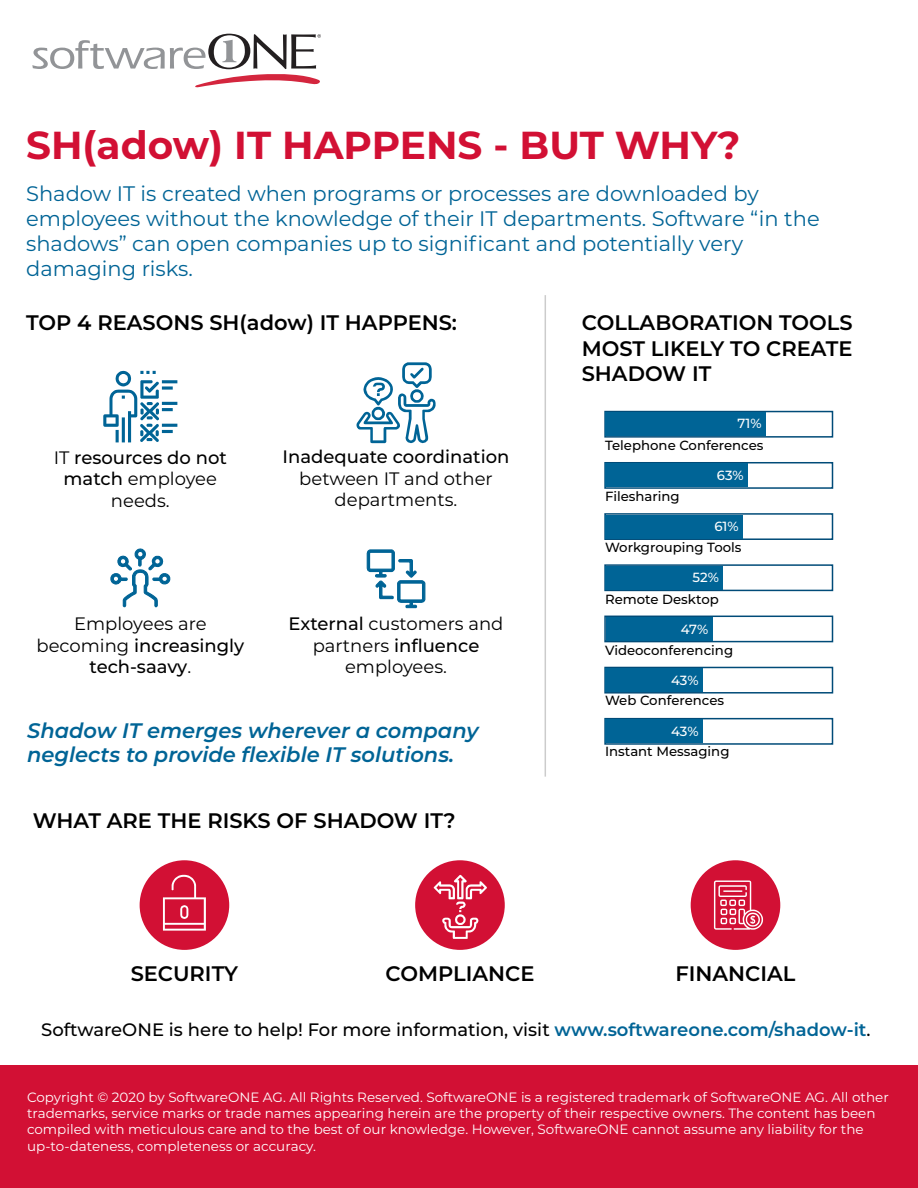
<style>
.page{position:relative;width:918px;height:1188px;background:#fff}
.page>*{position:absolute;margin:0;border:0;box-sizing:border-box;transform-origin:0 0}
.t1{font:700 39px "Montserrat";color:#d21034}
.t2{font:21px/25.2px "Montserrat";color:#006496}
.t3{font:600 21px/25.2px "Montserrat";color:#000;text-align:justify}
.t4{font:italic 600 21px/24px "Montserrat";color:#006496}
.t5{font:500 18px/21.6px "Montserrat";color:#000;text-align:center}
.t6{font:18px/21.6px "Montserrat";color:#000;text-align:center}
.t7{font:13.5px/16.2px "Montserrat";color:#fff}
.t8{font:500 13.2px "Montserrat";color:#000}
.t9{font:500 13.2px "Montserrat";letter-spacing:-.005em;color:#fff}
.s1{font-weight:400}
.s2{font-weight:500}
.s3{font-weight:600;color:#006496}
</style>
<div class="page">
<svg style="left:32px;top:34px;width:289px;height:54px"></svg>
<div style="left:0;top:1065px;width:918px;height:123px;background:#d21034"></div>
<hr style="left:545px;top:295px;width:1px;height:482px;background:#ccc">
<svg style="left:357px;top:362px;width:79px;height:81px"></svg>
<svg style="left:103px;top:371px;width:74px;height:71px"></svg>
<svg style="left:110px;top:548px;width:61px;height:60px"></svg>
<svg style="left:366px;top:549px;width:60px;height:60px"></svg>
<div style="left:604px;top:411px;width:229px;height:27px;border:2px solid #004b78"></div>
<div style="left:606px;top:412px;width:160px;height:24px;background:#006496"></div>
<div style="left:604px;top:462px;width:229px;height:27px;border:2px solid #004b78"></div>
<div style="left:606px;top:464px;width:142px;height:23px;background:#006496"></div>
<div style="left:604px;top:513px;width:229px;height:27px;border:2px solid #004b78"></div>
<div style="left:605px;top:515px;width:138px;height:23px;background:#006496"></div>
<div style="left:604px;top:564px;width:229px;height:27px;border:2px solid #004b78"></div>
<div style="left:606px;top:566px;width:117px;height:24px;background:#006496"></div>
<div style="left:604px;top:616px;width:229px;height:26px;border:2px solid #004b78"></div>
<div style="left:606px;top:617px;width:106px;height:24px;background:#006496"></div>
<div style="left:604px;top:667px;width:229px;height:27px;border:2px solid #004b78"></div>
<div style="left:605px;top:668px;width:97px;height:24px;background:#006496"></div>
<div style="left:604px;top:718px;width:229px;height:27px;border:2px solid #004b78"></div>
<div style="left:605px;top:719px;width:97px;height:24px;background:#006496"></div>
<div style="left:140px;top:860px;width:89px;height:90px;background:#d21034;border-radius:50%"></div>
<svg style="left:163px;top:875px;width:43px;height:56px"></svg>
<div style="left:415px;top:860px;width:90px;height:90px;background:#d21034;border-radius:50%"></div>
<svg style="left:434px;top:875px;width:53px;height:64px"></svg>
<div style="left:691px;top:860px;width:89px;height:90px;background:#d21034;border-radius:50%"></div>
<svg style="left:714px;top:881px;width:49px;height:49px"></svg>
<h1 class="t1" style="left:26px;top:117px;width:716px">SH(adow) IT HAPPENS - BUT WHY?</h1>
<h2 class="t2" style="left:26px;top:180px;width:795px">Shadow IT is created when programs or processes are downloaded by employees without the knowledge of their IT departments. Software “in the shadows” can open companies up to significant and potentially very damaging risks.</h2>
<h2 class="t3" style="left:26px;top:309px;width:432px">TOP 4 REASONS SH(adow) IT HAPPENS:</h2>
<h2 class="t3" style="left:582px;top:309px;width:272px">COLLABORATION TOOLS MOST LIKELY TO CREATE SHADOW IT</h2>
<h3 class="t5" style="left:54px;top:446px;width:175px"><span class="s1">IT</span> resources do not match <span class="s1">employee needs.</span></h3>
<h3 class="t5" style="left:283px;top:445px;width:228px">Inadequate coordination</h3>
<h3 class="t6" style="left:299px;top:467px;width:195px">between IT and other departments.</h3>
<h3 class="t5" style="left:36px;top:612px;width:209px"><span class="s1">Employees are becoming</span> increasingly tech-saavy<span class="s1">.</span></h3>
<h3 class="t6" style="left:289px;top:612px;width:216px"><span class="s2">External</span> customers and partners <span class="s2">influence </span>employees.</h3>
<h2 class="t4" style="left:27px;top:718px;width:453px">Shadow IT emerges wherever a company neglects to provide flexible IT solutions.</h2>
<h2 class="t3" style="left:33px;top:807px;width:424px">WHAT ARE THE RISKS OF SHADOW IT?</h2>
<p class="t9" style="left:737px;top:414px;width:26px">71%</p>
<p class="t8" style="left:605px;top:436px;width:160px">Telephone Conferences</p>
<p class="t8" style="left:605px;top:487px;width:76px">Filesharing</p>
<p class="t8" style="left:605px;top:539px;width:138px">Workgrouping Tools</p>
<p class="t8" style="left:605px;top:590px;width:115px">Remote Desktop</p>
<p class="t8" style="left:605px;top:641px;width:130px">Videoconferencing</p>
<p class="t8" style="left:605px;top:691px;width:121px">Web Conferences</p>
<p class="t9" style="left:717px;top:467px;width:28px">63%</p>
<p class="t9" style="left:714px;top:517px;width:26px">61%</p>
<p class="t9" style="left:692px;top:568px;width:28px">52%</p>
<p class="t9" style="left:681px;top:620px;width:29px">47%</p>
<p class="t9" style="left:671px;top:671px;width:29px">43%</p>
<p class="t9" style="left:671px;top:722px;width:29px">43%</p>
<p class="t8" style="left:605px;top:743px;width:126px">Instant Messaging</p>
<h2 class="t3" style="left:131px;top:960px;width:109px">SECURITY</h2>
<h2 class="t3" style="left:385px;top:960px;width:151px">COMPLIANCE</h2>
<h2 class="t3" style="left:675px;top:960px;width:122px">FINANCIAL</h2>
<h3 class="t5" style="left:41px;top:1018px;width:831px">SoftwareONE is here to help! For more information, visit <span class="s3">www.softwareone.com/shadow-it</span>.</h3>
<p class="t7" style="left:27px;top:1089px;width:863px">Copyright © 2020 by SoftwareONE AG. All Rights Reserved. SoftwareONE is a registered trademark of SoftwareONE AG. All other trademarks, service marks or trade names appearing herein are the property of their respective owners. The content has been compiled with meticulous care and to the best of our knowledge. However, SoftwareONE cannot assume any liability for the up-to-dateness, completeness or accuracy.</p>
</div>
